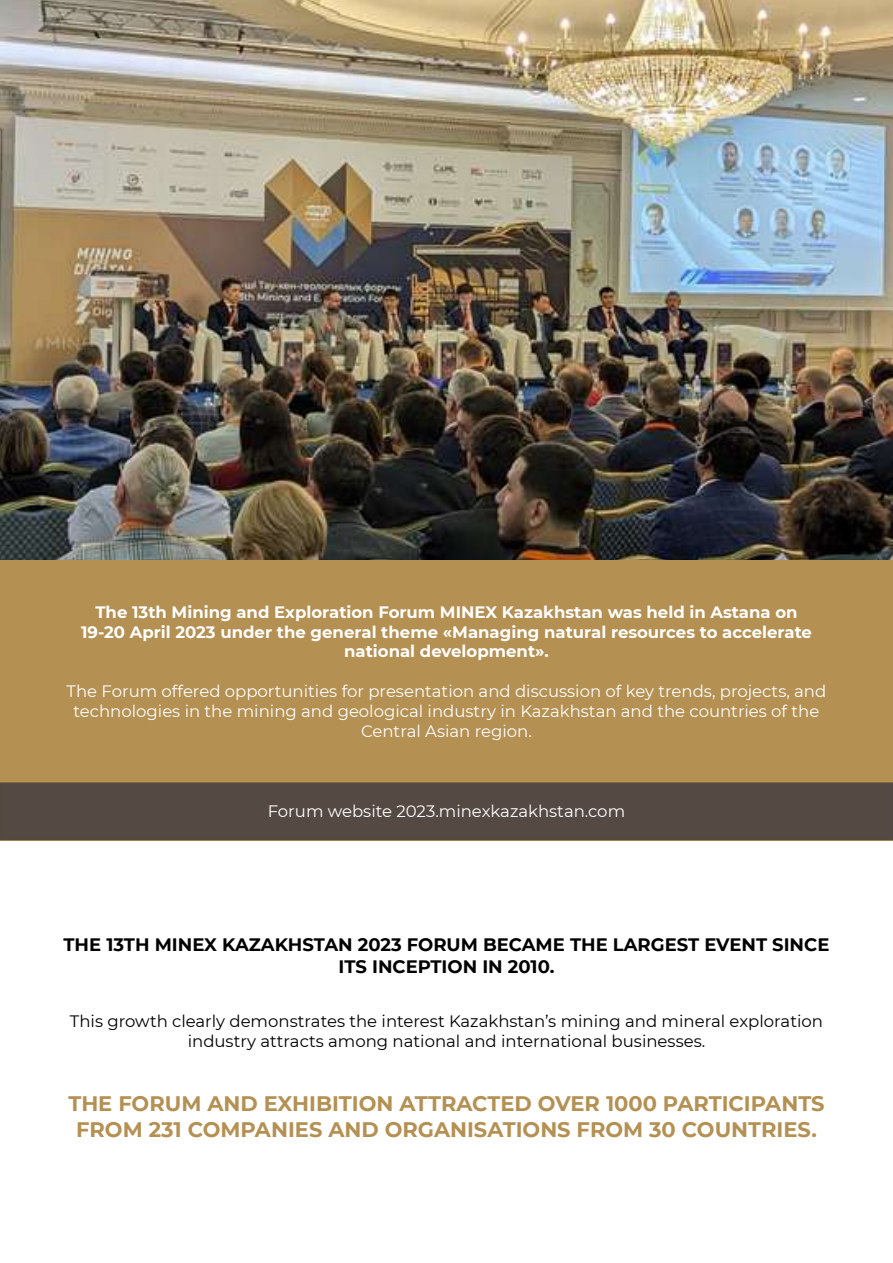
<style>
.page{position:relative;width:893px;height:1263px;background:#fff}
.page>*{position:absolute;margin:0;border:0;box-sizing:border-box;transform-origin:0 0}
.t1{font:700 21px/25.2px "Montserrat";color:#b49052;text-align:center}
.t2{font:700 18px/21.6px "Montserrat";color:#000;text-align:center}
.t3{font:16.5px/19.8px "Montserrat";color:#fff;text-align:center}
.t4{font:700 16.5px/19.8px "Montserrat";color:#fff;text-align:center}
.t5{font:16.5px/19.8px "Montserrat";color:#000;text-align:center}
</style>
<div class="page">
<div style="left:0;top:559px;width:893px;height:281px;background:#b49052"></div>
<img style="left:0;top:0;width:893px;height:559px">
<div style="left:1px;top:783px;width:891px;height:56px;background:#544943"></div>
<div style="left:0;top:782px;width:893px;height:58px;border:2px solid #53493f"></div>
<p class="t4" style="left:81px;top:601px;width:732px">The 13th Mining and Exploration Forum MINEX Kazakhstan was held in Astana on<br>19-20 April 2023 under the general theme «Managing natural resources to accelerate national development».</p>
<p class="t3" style="left:67px;top:680px;width:761px">The Forum offered opportunities for presentation and discussion of key trends, projects, and technologies in the mining and geological industry in Kazakhstan and the countries of the<br>Central Asian region.</p>
<p class="t3" style="left:268px;top:801px;width:359px">Forum website 2023.minexkazakhstan.com</p>
<p class="t2" style="left:64px;top:933px;width:767px">THE 13TH MINEX KAZAKHSTAN 2023 FORUM BECAME THE LARGEST EVENT SINCE<br>ITS INCEPTION IN 2010.</p>
<p class="t5" style="left:70px;top:1011px;width:754px">This growth clearly demonstrates the interest Kazakhstan’s mining and mineral exploration industry attracts among national and international businesses.</p>
<p class="t1" style="left:68px;top:1090px;width:758px">THE FORUM AND EXHIBITION ATTRACTED OVER 1000 PARTICIPANTS<br>FROM 231 COMPANIES AND ORGANISATIONS FROM 30 COUNTRIES.</p>
</div>
